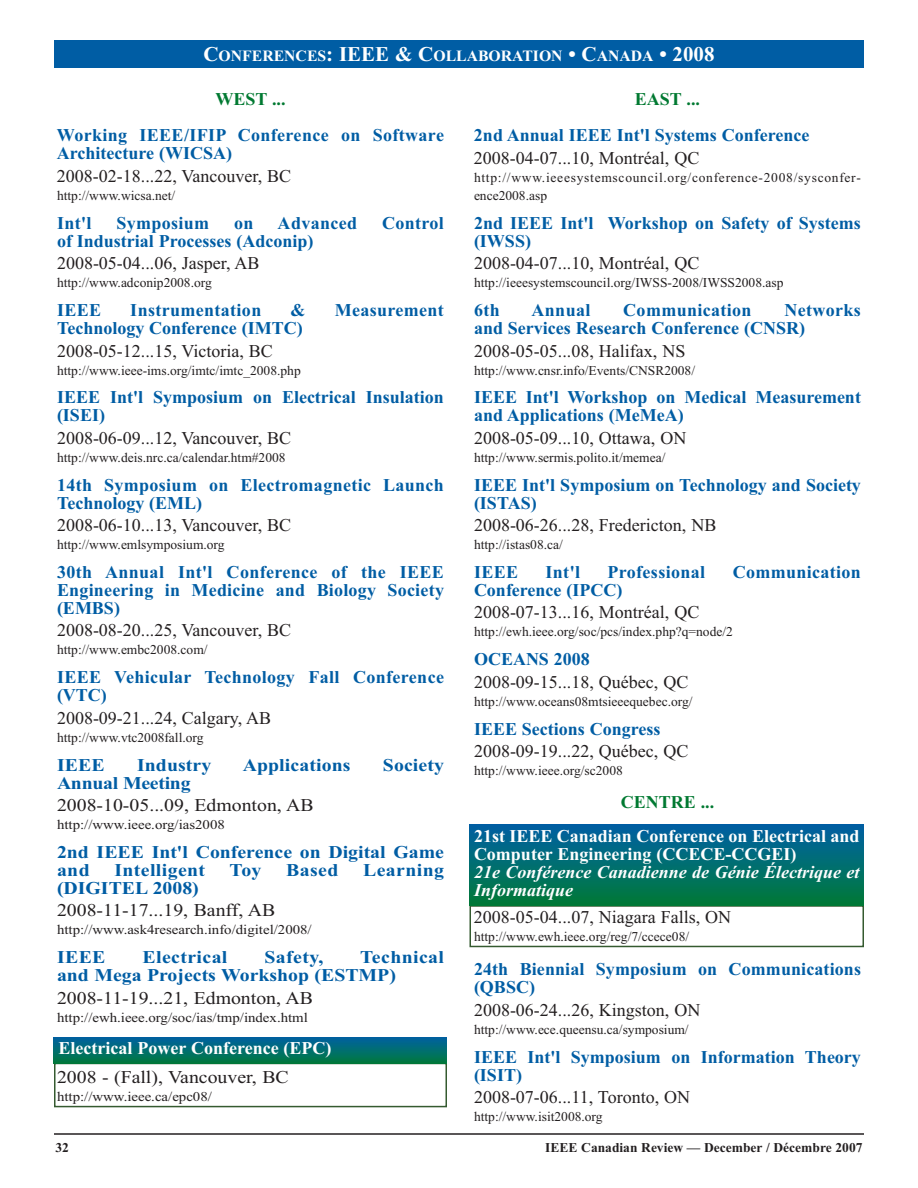
<style>
.page{position:relative;width:918px;height:1188px;background:#fff}
.page>*{position:absolute;margin:0;border:0;box-sizing:border-box;transform-origin:0 0}
.t1{font:700 18px/18px "Times New Roman";color:#005da4}
.t2{font:18px "Times New Roman";color:#231f20}
.t3{font:700 18px/18px "Times New Roman";letter-spacing:.02em;color:#005da4}
.t4{font:700 18px/18px "Times New Roman";color:#005da4;scale:1.1 1}
.t5{font:700 18px/18px "Times New Roman";color:#fff}
.t6{font:18px "Times New Roman";color:#231f20;scale:1.1 1}
.t7{font:italic 700 18px/18px "Times New Roman";color:#fff}
.t8{font:700 18px "Times New Roman";letter-spacing:.02em;color:#005da4;scale:1.1 1}
.t9{font:700 18px "Times New Roman";color:#007931}
.t10{font:700 15.75px "Times New Roman";color:#fff}
.t11{font:13.5px "Times New Roman";color:#231f20}
.t12{font:13.5px "Times New Roman";color:#231f20;scale:1.1 1}
.t13{font:13.5px/18px "Times New Roman";letter-spacing:.055em;color:#231f20}
.t14{font:700 13.5px "Times New Roman";color:#231f20}
.s1{font-size:21px}
</style>
<div class="page">
<hr style="left:54px;top:1133px;width:810px;height:2px;background:#231f20">
<div style="left:54px;top:40px;width:810px;height:28px;background:#005da4"></div>
<svg style="left:53px;top:904px;width:811px;height:204px"></svg>
<div style="left:470px;top:825px;width:394px;height:81px;background:linear-gradient(to bottom,#0061a4,#007a37)"></div>
<div style="left:54px;top:1037px;width:393px;height:26px;background:linear-gradient(to bottom,#0062a2,#007843)"></div>
<p class="t10" style="left:203px;top:51px;width:513px"><span class="s1">C</span>ONFERENCES<span class="s1">: IEEE &amp; C</span>OLLABORATION <span class="s1">• C</span>ANADA <span class="s1">• 2008</span></p>
<p class="t9" style="left:215px;top:94px;width:72px">WEST ...</p>
<p class="t3" style="left:57px;top:128px;width:389px">Working IEEE/IFIP Conference on Software<br>Architecture (WICSA)</p>
<p class="t2" style="left:57px;top:170px;width:236px">2008-02-18...22, Vancouver, BC</p>
<p class="t11" style="left:57px;top:191px;width:120px">http://www.wicsa.net/</p>
<p class="t1" style="left:57px;top:216px;width:36px">Int'l</p>
<p class="t3" style="left:116px;top:216px;width:94px">Symposium</p>
<p class="t1" style="left:234px;top:216px;width:21px">on</p>
<p class="t3" style="left:278px;top:216px;width:81px">Advanced</p>
<p class="t3" style="left:382px;top:216px;width:63px">Control</p>
<p class="t1" style="left:57px;top:234px;width:258px">of Industrial Processes (Adconip)</p>
<p class="t2" style="left:57px;top:257px;width:204px">2008-05-04...06, Jasper, AB</p>
<p class="t11" style="left:57px;top:278px;width:156px">http://www.adconip2008.org</p>
<p class="t1" style="left:57px;top:303px;width:46px">IEEE</p>
<p class="t3" style="left:130px;top:303px;width:133px">Instrumentation</p>
<p class="t1" style="left:291px;top:303px;width:16px">&amp;</p>
<p class="t3" style="left:335px;top:303px;width:111px">Measurement</p>
<p class="t1" style="left:57px;top:321px;width:247px">Technology Conference (IMTC)</p>
<p class="t2" style="left:57px;top:344px;width:217px">2008-05-12...15, Victoria, BC</p>
<p class="t11" style="left:57px;top:365px;width:245px">http://www.ieee-ims.org/imtc/imtc_2008.php</p>
<p class="t1" style="left:57px;top:390px;width:388px">IEEE Int'l Symposium on Electrical Insulation (ISEI)</p>
<p class="t2" style="left:57px;top:431px;width:236px">2008-06-09...12, Vancouver, BC</p>
<p class="t11" style="left:57px;top:453px;width:230px">http://www.deis.nrc.ca/calendar.htm#2008</p>
<p class="t3" style="left:57px;top:478px;width:389px">14th Symposium on Electromagnetic Launch<br>Technology (EML)</p>
<p class="t2" style="left:57px;top:519px;width:236px">2008-06-10...13, Vancouver, BC</p>
<p class="t11" style="left:57px;top:540px;width:169px">http://www.emlsymposium.org</p>
<p class="t1" style="left:57px;top:565px;width:389px;text-align:justify">30th Annual Int'l Conference of the IEEE Engineering in Medicine and Biology Society (EMBS)</p>
<p class="t2" style="left:57px;top:624px;width:236px">2008-08-20...25, Vancouver, BC</p>
<p class="t11" style="left:57px;top:645px;width:152px">http://www.embc2008.com/</p>
<p class="t3" style="left:57px;top:670px;width:389px">IEEE Vehicular Technology Fall Conference (VTC)</p>
<p class="t2" style="left:57px;top:711px;width:216px">2008-09-21...24, Calgary, AB</p>
<p class="t11" style="left:57px;top:732px;width:148px">http://www.vtc2008fall.org</p>
<p class="t4" style="left:57px;top:758px;width:45px">IEEE</p>
<p class="t4" style="left:137px;top:758px;width:69px">Industry</p>
<p class="t4" style="left:243px;top:758px;width:100px">Applications</p>
<p class="t4" style="left:383px;top:758px;width:57px">Society</p>
<p class="t4" style="left:57px;top:776px;width:123px">Annual Meeting</p>
<p class="t6" style="left:57px;top:799px;width:235px">2008-10-05...09, Edmonton, AB</p>
<p class="t12" style="left:57px;top:820px;width:154px">http://www.ieee.org/ias2008</p>
<p class="t4" style="left:57px;top:845px;width:353px">2nd IEEE Int'l Conference on Digital Game and</p>
<p class="t8" style="left:114px;top:864px;width:84px">Intelligent</p>
<p class="t4" style="left:230px;top:863px;width:31px">Toy</p>
<p class="t4" style="left:286px;top:863px;width:49px">Based</p>
<p class="t8" style="left:363px;top:864px;width:75px">Learning</p>
<p class="t4" style="left:57px;top:881px;width:130px">(DIGITEL 2008)</p>
<p class="t6" style="left:57px;top:904px;width:200px">2008-11-17...19, Banff, AB</p>
<p class="t12" style="left:57px;top:925px;width:233px">http://www.ask4research.info/digitel/2008/</p>
<p class="t4" style="left:57px;top:950px;width:46px">IEEE</p>
<p class="t8" style="left:143px;top:951px;width:79px">Electrical</p>
<p class="t4" style="left:264px;top:950px;width:55px">Safety,</p>
<p class="t4" style="left:57px;top:950px;width:353px;text-indent:303px">Technical and Mega Projects Workshop (ESTMP)</p>
<p class="t6" style="left:57px;top:991px;width:234px">2008-11-19...21, Edmonton, AB</p>
<p class="t12" style="left:57px;top:1012px;width:230px">http://ewh.ieee.org/soc/ias/tmp/index.html</p>
<p class="t5" style="left:58px;top:1041px;width:275px">Electrical Power Conference (EPC)</p>
<p class="t6" style="left:57px;top:1070px;width:212px">2008 - (Fall), Vancouver, BC</p>
<p class="t12" style="left:57px;top:1092px;width:142px">http://www.ieee.ca/epc08/</p>
<p class="t9" style="left:635px;top:94px;width:67px">EAST ...</p>
<p class="t1" style="left:474px;top:128px;width:337px">2nd Annual IEEE Int'l Systems Conference</p>
<p class="t2" style="left:474px;top:152px;width:227px">2008-04-07...10, Montréal, QC</p>
<p class="t13" style="left:474px;top:170px;width:389px">http://www.ieeesystemscouncil.org/conference-2008/sysconfer&shy;ence2008.asp</p>
<p class="t1" style="left:474px;top:216px;width:388px">2nd IEEE Int'l Workshop on Safety of Systems (IWSS)</p>
<p class="t2" style="left:474px;top:257px;width:227px">2008-04-07...10, Montréal, QC</p>
<p class="t11" style="left:474px;top:278px;width:311px">http://ieeesystemscouncil.org/IWSS-2008/IWSS2008.asp</p>
<p class="t1" style="left:474px;top:303px;width:27px">6th</p>
<p class="t1" style="left:532px;top:303px;width:60px">Annual</p>
<p class="t3" style="left:623px;top:303px;width:130px">Communication</p>
<p class="t1" style="left:474px;top:303px;width:388px;text-indent:310px">Networks and Services Research Conference (CNSR)</p>
<p class="t2" style="left:474px;top:344px;width:213px">2008-05-05...08, Halifax, NS</p>
<p class="t11" style="left:474px;top:365px;width:223px">http://www.cnsr.info/Events/CNSR2008/</p>
<p class="t1" style="left:474px;top:390px;width:389px">IEEE Int'l Workshop on Medical Measurement and Applications (MeMeA)</p>
<p class="t2" style="left:474px;top:431px;width:214px">2008-05-09...10, Ottawa, ON</p>
<p class="t11" style="left:474px;top:453px;width:193px">http://www.sermis.polito.it/memea/</p>
<p class="t1" style="left:474px;top:478px;width:388px">IEEE Int'l Symposium on Technology and Society (ISTAS)</p>
<p class="t2" style="left:474px;top:519px;width:244px">2008-06-26...28, Fredericton, NB</p>
<p class="t11" style="left:474px;top:540px;width:90px">http://istas08.ca/</p>
<p class="t1" style="left:474px;top:565px;width:46px">IEEE</p>
<p class="t1" style="left:546px;top:565px;width:36px">Int'l</p>
<p class="t3" style="left:608px;top:565px;width:99px">Professional</p>
<p class="t3" style="left:733px;top:565px;width:130px">Communication</p>
<p class="t1" style="left:474px;top:583px;width:150px">Conference (IPCC)</p>
<p class="t2" style="left:474px;top:606px;width:227px">2008-07-13...16, Montréal, QC</p>
<p class="t11" style="left:474px;top:627px;width:260px">http://ewh.ieee.org/soc/pcs/index.php?q=node/2</p>
<p class="t1" style="left:474px;top:652px;width:117px">OCEANS 2008</p>
<p class="t2" style="left:474px;top:675px;width:216px">2008-09-15...18, Québec, QC</p>
<p class="t11" style="left:474px;top:696px;width:220px">http://www.oceans08mtsieeequebec.org/</p>
<p class="t1" style="left:474px;top:722px;width:188px">IEEE Sections Congress</p>
<p class="t2" style="left:474px;top:745px;width:216px">2008-09-19...22, Québec, QC</p>
<p class="t11" style="left:474px;top:766px;width:150px">http://www.ieee.org/sc2008</p>
<p class="t9" style="left:621px;top:796px;width:95px">CENTRE ...</p>
<p class="t5" style="left:474px;top:829px;width:387px">21st IEEE Canadian Conference on Electrical and<br>Computer Engineering (CCECE-CCGEI)</p>
<p class="t7" style="left:474px;top:865px;width:387px">21e Conférence Canadienne de Génie Électrique et<br>Informatique</p>
<p class="t2" style="left:474px;top:911px;width:259px">2008-05-04...07, Niagara Falls, ON</p>
<p class="t11" style="left:474px;top:932px;width:217px">http://www.ewh.ieee.org/reg/7/ccece08/</p>
<p class="t1" style="left:474px;top:962px;width:389px">24th Biennial Symposium on Communications (QBSC)</p>
<p class="t2" style="left:474px;top:1003px;width:228px">2008-06-24...26, Kingston, ON</p>
<p class="t11" style="left:474px;top:1024px;width:216px">http://www.ece.queensu.ca/symposium/</p>
<p class="t1" style="left:474px;top:1050px;width:388px">IEEE Int'l Symposium on Information Theory (ISIT)</p>
<p class="t2" style="left:474px;top:1091px;width:218px">2008-07-06...11, Toronto, ON</p>
<p class="t11" style="left:474px;top:1112px;width:130px">http://www.isit2008.org</p>
<p class="t14" style="left:55px;top:1143px;width:15px">32</p>
<p class="t14" style="left:545px;top:1143px;width:319px">IEEE Canadian Review — December / Décembre 2007</p>
</div>
